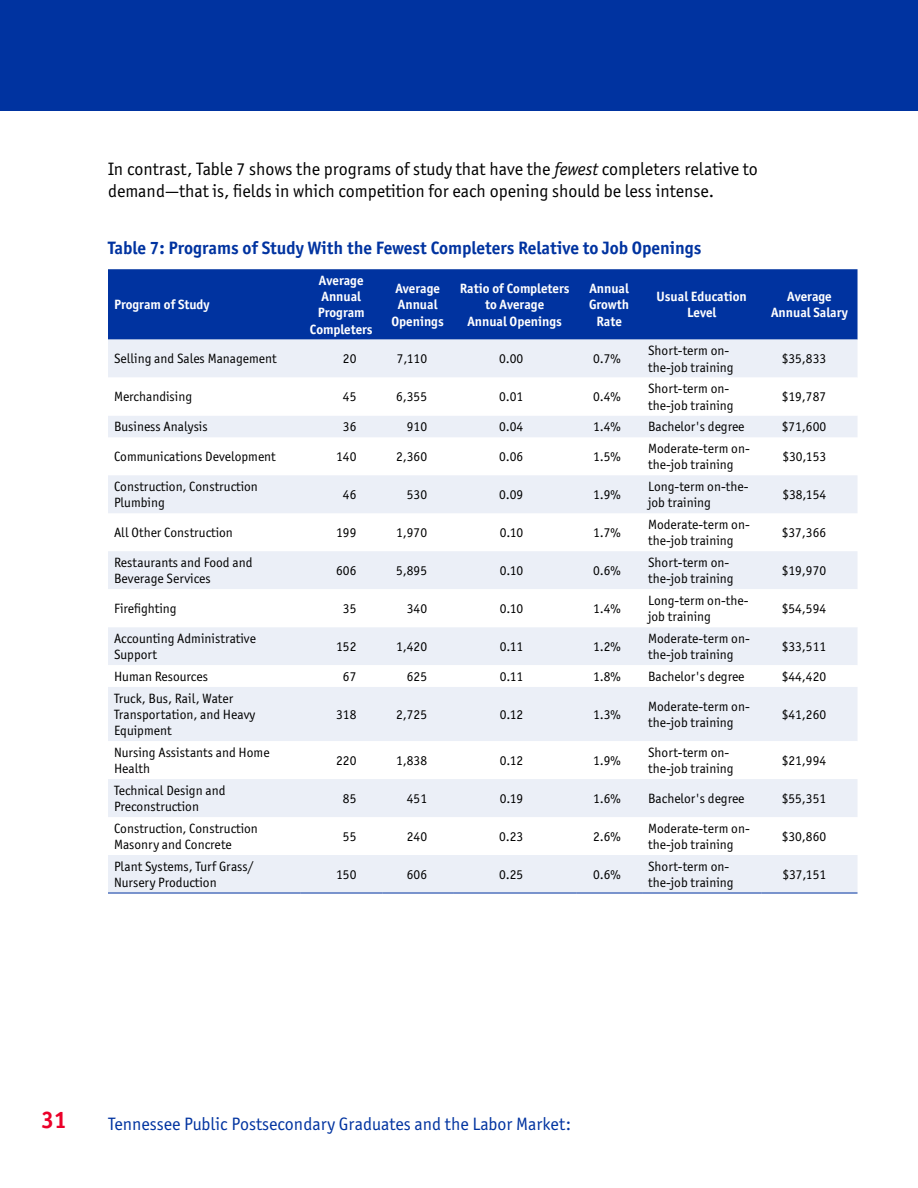
<style>
.page{position:relative;width:918px;height:1188px;background:#fff}
.page>*{position:absolute;margin:0;border:0;box-sizing:border-box;transform-origin:0 0}
.t1{font:700 24px "Officina Sans ITC Std";color:#eb0029}
.t2{font:18px/21.6px "Officina Sans ITC Std";color:#000}
.t3{font:700 18px "Officina Sans ITC Std";color:#0033a0}
.t4{font:18px "Officina Sans ITC Std";color:#0033a0}
.t5{font:13.5px/16.2px "Officina Sans ITC Std";color:#000}
.t6{font:700 13.5px/16.2px "Officina Sans ITC Std";color:#fff;text-align:center}
.s1{font-style:italic}
</style>
<div class="page">
<div style="left:0;top:0;width:918px;height:110px;background:#0033a0"></div>
<div style="left:108px;top:269px;width:750px;height:71px;background:#0033a0"></div>
<svg style="left:108px;top:340px;width:750px;height:249px;fill:#ebeff7"></svg>
<svg style="left:108px;top:378px;width:750px;height:38px"></svg>
<svg style="left:108px;top:627px;width:750px;height:114px;fill:#ebeff7"></svg>
<svg style="left:108px;top:779px;width:750px;height:114px;fill:#ebeff7"></svg>
<hr style="left:108px;top:893px;width:192px;height:1px;background:#0033a0">
<hr style="left:300px;top:893px;width:82px;height:1px;background:#0033a0">
<hr style="left:382px;top:893px;width:71px;height:1px;background:#0033a0">
<hr style="left:453px;top:893px;width:123px;height:1px;background:#0033a0">
<hr style="left:576px;top:893px;width:66px;height:1px;background:#0033a0">
<hr style="left:642px;top:893px;width:119px;height:1px;background:#0033a0">
<hr style="left:761px;top:893px;width:97px;height:1px;background:#0033a0">
<h2 class="t2" style="left:108px;top:158px;width:651px">In contrast, Table 7 shows the programs of study that have the <span class="s1">fewest</span> completers relative to demand—that is, fields in which competition for each opening should be less intense.</h2>
<h2 class="t3" style="left:108px;top:237px;width:595px">Table 7: Programs of Study With the Fewest Completers Relative to Job Openings</h2>
<p class="t6" style="left:114px;top:296px;width:97px">Program of Study</p>
<p class="t6" style="left:310px;top:272px;width:64px">Average<br>Annual<br>Program<br>Completers</p>
<p class="t6" style="left:392px;top:280px;width:54px">Average<br>Annual<br>Openings</p>
<p class="t6" style="left:460px;top:280px;width:111px">Ratio of Completers to Average<br>Annual Openings</p>
<p class="t6" style="left:589px;top:280px;width:42px">Annual<br>Growth<br>Rate</p>
<p class="t6" style="left:657px;top:288px;width:92px">Usual Education<br>Level</p>
<p class="t6" style="left:771px;top:288px;width:78px">Average<br>Annual Salary</p>
<p class="t5" style="left:114px;top:351px;width:164px">Selling and Sales Management</p>
<p class="t5" style="left:343px;top:351px;width:15px">20</p>
<p class="t5" style="left:397px;top:351px;width:32px">7,110</p>
<p class="t5" style="left:499px;top:351px;width:26px">0.00</p>
<p class="t5" style="left:593px;top:351px;width:29px">0.7%</p>
<p class="t5" style="left:648px;top:343px;width:87px">Short-term on&shy;the-job training</p>
<p class="t5" style="left:782px;top:351px;width:46px">$35,833</p>
<p class="t5" style="left:114px;top:389px;width:80px">Merchandising</p>
<p class="t5" style="left:343px;top:389px;width:15px">45</p>
<p class="t5" style="left:396px;top:389px;width:32px">6,355</p>
<p class="t5" style="left:499px;top:389px;width:26px">0.01</p>
<p class="t5" style="left:593px;top:389px;width:29px">0.4%</p>
<p class="t5" style="left:648px;top:381px;width:87px">Short-term on&shy;the-job training</p>
<p class="t5" style="left:782px;top:389px;width:46px">$19,787</p>
<p class="t5" style="left:114px;top:419px;width:95px">Business Analysis</p>
<p class="t5" style="left:343px;top:419px;width:15px">36</p>
<p class="t5" style="left:407px;top:419px;width:22px">910</p>
<p class="t5" style="left:499px;top:419px;width:26px">0.04</p>
<p class="t5" style="left:593px;top:419px;width:29px">1.4%</p>
<p class="t5" style="left:648px;top:419px;width:98px">Bachelor's degree</p>
<p class="t5" style="left:782px;top:419px;width:46px">$71,600</p>
<p class="t5" style="left:114px;top:448px;width:163px">Communications Development</p>
<p class="t5" style="left:336px;top:448px;width:22px">140</p>
<p class="t5" style="left:396px;top:448px;width:32px">2,360</p>
<p class="t5" style="left:499px;top:448px;width:26px">0.06</p>
<p class="t5" style="left:593px;top:448px;width:29px">1.5%</p>
<p class="t5" style="left:648px;top:440px;width:103px">Moderate-term on&shy;the-job training</p>
<p class="t5" style="left:782px;top:448px;width:45px">$30,153</p>
<p class="t5" style="left:114px;top:478px;width:145px">Construction, Construction<br>Plumbing</p>
<p class="t5" style="left:343px;top:486px;width:15px">46</p>
<p class="t5" style="left:407px;top:486px;width:22px">530</p>
<p class="t5" style="left:499px;top:486px;width:26px">0.09</p>
<p class="t5" style="left:593px;top:486px;width:29px">1.9%</p>
<p class="t5" style="left:648px;top:478px;width:102px">Long-term on-the&shy;job training</p>
<p class="t5" style="left:782px;top:486px;width:45px">$38,154</p>
<p class="t5" style="left:114px;top:524px;width:120px">All Other Construction</p>
<p class="t5" style="left:336px;top:524px;width:22px">199</p>
<p class="t5" style="left:396px;top:524px;width:32px">1,970</p>
<p class="t5" style="left:500px;top:524px;width:25px">0.10</p>
<p class="t5" style="left:593px;top:524px;width:29px">1.7%</p>
<p class="t5" style="left:648px;top:516px;width:103px">Moderate-term on&shy;the-job training</p>
<p class="t5" style="left:782px;top:524px;width:46px">$37,366</p>
<p class="t5" style="left:114px;top:554px;width:140px">Restaurants and Food and<br>Beverage Services</p>
<p class="t5" style="left:336px;top:562px;width:22px">606</p>
<p class="t5" style="left:396px;top:562px;width:32px">5,895</p>
<p class="t5" style="left:500px;top:562px;width:25px">0.10</p>
<p class="t5" style="left:593px;top:562px;width:29px">0.6%</p>
<p class="t5" style="left:648px;top:554px;width:87px">Short-term on&shy;the-job training</p>
<p class="t5" style="left:782px;top:562px;width:46px">$19,970</p>
<p class="t5" style="left:114px;top:600px;width:64px">Firefighting</p>
<p class="t5" style="left:343px;top:600px;width:15px">35</p>
<p class="t5" style="left:407px;top:600px;width:22px">340</p>
<p class="t5" style="left:500px;top:600px;width:25px">0.10</p>
<p class="t5" style="left:593px;top:600px;width:29px">1.4%</p>
<p class="t5" style="left:648px;top:592px;width:102px">Long-term on-the&shy;job training</p>
<p class="t5" style="left:782px;top:600px;width:46px">$54,594</p>
<p class="t5" style="left:114px;top:630px;width:143px">Accounting Administrative<br>Support</p>
<p class="t5" style="left:336px;top:638px;width:22px">152</p>
<p class="t5" style="left:396px;top:638px;width:32px">1,420</p>
<p class="t5" style="left:500px;top:638px;width:25px">0.11</p>
<p class="t5" style="left:593px;top:638px;width:29px">1.2%</p>
<p class="t5" style="left:648px;top:630px;width:103px">Moderate-term on&shy;the-job training</p>
<p class="t5" style="left:782px;top:638px;width:46px">$33,511</p>
<p class="t5" style="left:114px;top:668px;width:95px">Human Resources</p>
<p class="t5" style="left:343px;top:668px;width:15px">67</p>
<p class="t5" style="left:407px;top:668px;width:22px">625</p>
<p class="t5" style="left:500px;top:668px;width:25px">0.11</p>
<p class="t5" style="left:593px;top:668px;width:29px">1.8%</p>
<p class="t5" style="left:648px;top:668px;width:98px">Bachelor's degree</p>
<p class="t5" style="left:782px;top:668px;width:46px">$44,420</p>
<p class="t5" style="left:114px;top:690px;width:143px">Truck, Bus, Rail, Water<br>Transportation, and Heavy<br>Equipment</p>
<p class="t5" style="left:336px;top:706px;width:22px">318</p>
<p class="t5" style="left:396px;top:706px;width:32px">2,725</p>
<p class="t5" style="left:500px;top:706px;width:25px">0.12</p>
<p class="t5" style="left:593px;top:706px;width:29px">1.3%</p>
<p class="t5" style="left:648px;top:698px;width:103px">Moderate-term on&shy;the-job training</p>
<p class="t5" style="left:782px;top:706px;width:46px">$41,260</p>
<p class="t5" style="left:114px;top:744px;width:157px">Nursing Assistants and Home<br>Health</p>
<p class="t5" style="left:336px;top:752px;width:22px">220</p>
<p class="t5" style="left:396px;top:752px;width:32px">1,838</p>
<p class="t5" style="left:500px;top:752px;width:25px">0.12</p>
<p class="t5" style="left:593px;top:752px;width:29px">1.9%</p>
<p class="t5" style="left:648px;top:744px;width:87px">Short-term on&shy;the-job training</p>
<p class="t5" style="left:782px;top:752px;width:46px">$21,994</p>
<p class="t5" style="left:114px;top:782px;width:113px">Technical Design and<br>Preconstruction</p>
<p class="t5" style="left:343px;top:790px;width:15px">85</p>
<p class="t5" style="left:407px;top:790px;width:22px">451</p>
<p class="t5" style="left:500px;top:790px;width:25px">0.19</p>
<p class="t5" style="left:593px;top:790px;width:29px">1.6%</p>
<p class="t5" style="left:648px;top:790px;width:98px">Bachelor's degree</p>
<p class="t5" style="left:782px;top:790px;width:46px">$55,351</p>
<p class="t5" style="left:114px;top:820px;width:145px">Construction, Construction<br>Masonry and Concrete</p>
<p class="t5" style="left:343px;top:828px;width:15px">55</p>
<p class="t5" style="left:407px;top:828px;width:22px">240</p>
<p class="t5" style="left:499px;top:828px;width:26px">0.23</p>
<p class="t5" style="left:593px;top:828px;width:29px">2.6%</p>
<p class="t5" style="left:648px;top:820px;width:103px">Moderate-term on&shy;the-job training</p>
<p class="t5" style="left:782px;top:828px;width:46px">$30,860</p>
<p class="t5" style="left:114px;top:858px;width:141px">Plant Systems, Turf Grass/<br>Nursery Production</p>
<p class="t5" style="left:336px;top:866px;width:22px">150</p>
<p class="t5" style="left:407px;top:866px;width:22px">606</p>
<p class="t5" style="left:499px;top:866px;width:26px">0.25</p>
<p class="t5" style="left:593px;top:866px;width:29px">0.6%</p>
<p class="t5" style="left:648px;top:858px;width:87px">Short-term on&shy;the-job training</p>
<p class="t5" style="left:782px;top:866px;width:45px">$37,151</p>
<h1 class="t1" style="left:41px;top:1105px;width:27px">31</h1>
<h2 class="t4" style="left:108px;top:1113px;width:465px">Tennessee Public Postsecondary Graduates and the Labor Market:</h2>
</div>
